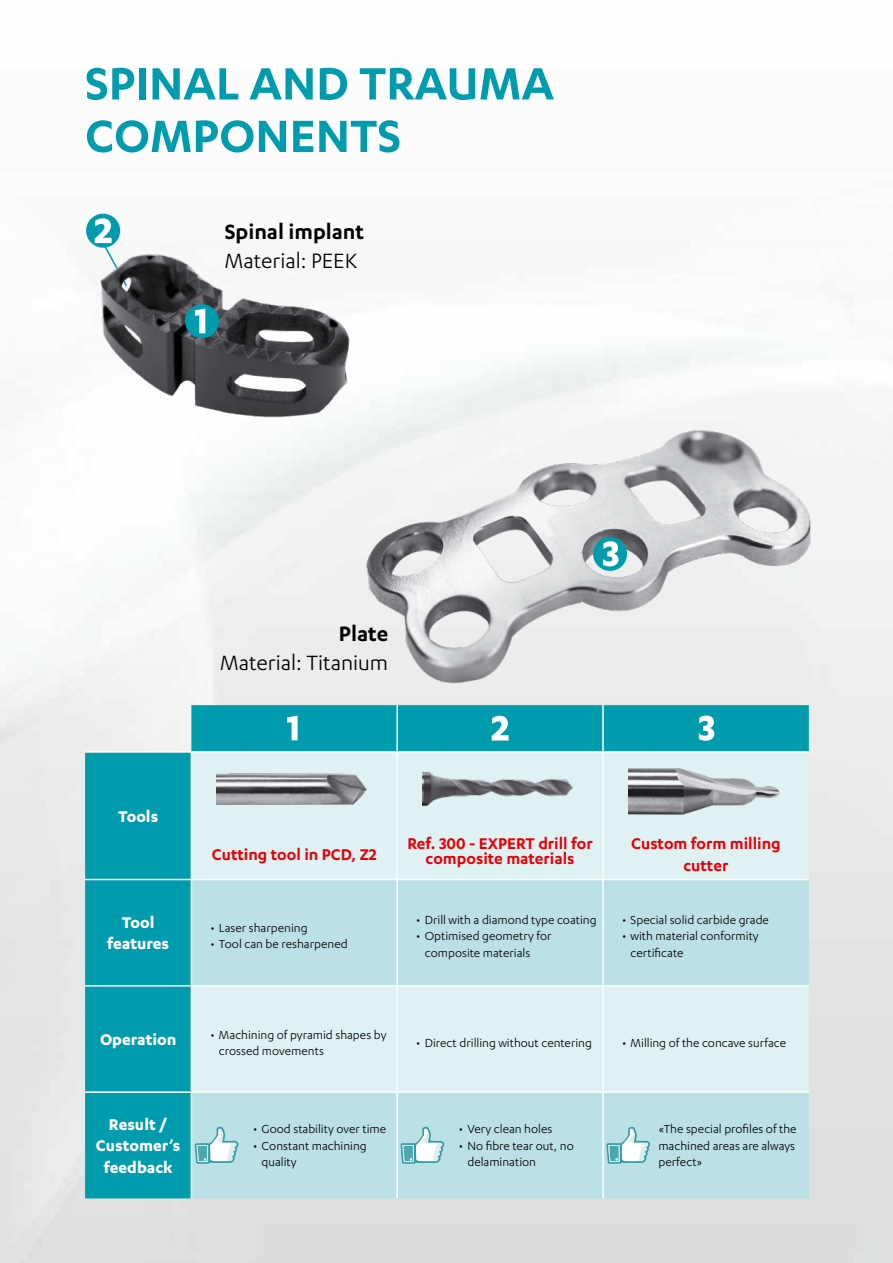
<style>
.page{position:relative;width:893px;height:1263px;background:#fff}
.page>*{position:absolute;margin:0;border:0;box-sizing:border-box;transform-origin:0 0}
.t1{font:600 52.5px/52.5px "Karbon";color:#009bac}
.t2{font:24px "Karbon";color:#000}
.t3{font:600 24px "Karbon";color:#000}
.t4{font:600 18px/15px "Karbon";color:#e60005;text-align:center}
.t5{font:700 18px/21.6px "Karbon";color:#fff;text-align:center}
.t6{font:13.5px/16.2px "Karbon";color:#000}
</style>
<div class="page">
<img style="left:0;top:213px;width:893px;height:1050px">
<svg style="left:85px;top:705px;width:724px;height:493px;background:#10a0b0"></svg>
<div style="left:192px;top:753px;width:617px;height:126px;background:#e0f1f3"></div>
<svg style="left:192px;top:880px;width:617px;height:318px;background:#c7e5ea"></svg>
<hr style="left:396px;top:705px;width:2px;height:46px;background:#fff">
<hr style="left:85px;top:751px;width:106px;height:2px;background:#fff">
<hr style="left:191px;top:751px;width:50px;height:2px;background:#fff">
<hr style="left:191px;top:753px;width:1px;height:63px;background:#fff">
<hr style="left:241px;top:751px;width:156px;height:2px;background:#fff">
<hr style="left:397px;top:751px;width:50px;height:2px;background:#fff">
<hr style="left:396px;top:753px;width:2px;height:63px;background:#fff">
<hr style="left:447px;top:751px;width:156px;height:2px;background:#fff">
<hr style="left:603px;top:751px;width:49px;height:2px;background:#fff">
<hr style="left:652px;top:751px;width:157px;height:2px;background:#fff">
<hr style="left:191px;top:816px;width:1px;height:63px;background:#fff">
<hr style="left:396px;top:816px;width:2px;height:63px;background:#fff">
<hr style="left:85px;top:879px;width:106px;height:1px;background:#fff">
<hr style="left:191px;top:879px;width:50px;height:1px;background:#fff">
<hr style="left:191px;top:880px;width:1px;height:105px;background:#fff">
<hr style="left:241px;top:879px;width:156px;height:1px;background:#fff">
<hr style="left:397px;top:879px;width:50px;height:1px;background:#fff">
<hr style="left:396px;top:880px;width:2px;height:105px;background:#fff">
<hr style="left:447px;top:879px;width:156px;height:1px;background:#fff">
<hr style="left:603px;top:879px;width:49px;height:1px;background:#fff">
<hr style="left:652px;top:879px;width:157px;height:1px;background:#fff">
<hr style="left:85px;top:985px;width:106px;height:1px;background:#fff">
<hr style="left:191px;top:985px;width:50px;height:1px;background:#fff">
<hr style="left:191px;top:986px;width:1px;height:105px;background:#fff">
<hr style="left:241px;top:985px;width:156px;height:1px;background:#fff">
<hr style="left:397px;top:985px;width:50px;height:1px;background:#fff">
<hr style="left:396px;top:986px;width:2px;height:105px;background:#fff">
<hr style="left:447px;top:985px;width:156px;height:1px;background:#fff">
<hr style="left:603px;top:985px;width:49px;height:1px;background:#fff">
<hr style="left:652px;top:985px;width:157px;height:1px;background:#fff">
<hr style="left:85px;top:1091px;width:106px;height:2px;background:#fff">
<hr style="left:191px;top:1091px;width:50px;height:2px;background:#fff">
<hr style="left:191px;top:1093px;width:1px;height:105px;background:#fff">
<hr style="left:241px;top:1091px;width:156px;height:2px;background:#fff">
<hr style="left:397px;top:1091px;width:50px;height:2px;background:#fff">
<hr style="left:396px;top:1093px;width:2px;height:105px;background:#fff">
<hr style="left:447px;top:1091px;width:156px;height:2px;background:#fff">
<hr style="left:603px;top:1091px;width:49px;height:2px;background:#fff">
<hr style="left:652px;top:1091px;width:157px;height:2px;background:#fff">
<hr style="left:602px;top:705px;width:2px;height:46px;background:#fff">
<hr style="left:602px;top:753px;width:2px;height:63px;background:#fff">
<hr style="left:602px;top:816px;width:2px;height:63px;background:#fff">
<hr style="left:602px;top:880px;width:2px;height:105px;background:#fff">
<hr style="left:602px;top:986px;width:2px;height:105px;background:#fff">
<hr style="left:602px;top:1093px;width:2px;height:105px;background:#fff">
<div style="left:277px;top:711px;width:34px;height:34px;background:#009bac;border-radius:50%"></div>
<svg style="left:287px;top:716px;width:11px;height:24px"></svg>
<div style="left:483px;top:711px;width:34px;height:34px;background:#009bac;border-radius:50%"></div>
<svg style="left:492px;top:716px;width:17px;height:24px"></svg>
<div style="left:689px;top:711px;width:34px;height:34px;background:#009bac;border-radius:50%"></div>
<svg style="left:699px;top:715px;width:15px;height:26px"></svg>
<img style="left:217px;top:771px;width:155px;height:37px">
<img style="left:423px;top:772px;width:151px;height:35px">
<img style="left:629px;top:764px;width:154px;height:50px">
<svg style="left:195px;top:1127px;width:43px;height:37px"></svg>
<svg style="left:401px;top:1127px;width:43px;height:37px"></svg>
<svg style="left:606px;top:1127px;width:44px;height:37px"></svg>
<img style="left:345px;top:410px;width:471px;height:283px">
<div style="left:593px;top:537px;width:34px;height:34px;background:#009bac;border-radius:50%"></div>
<svg style="left:603px;top:541px;width:15px;height:25px"></svg>
<div style="left:86px;top:214px;width:34px;height:34px;background:#009bac;border-radius:50%"></div>
<svg style="left:95px;top:218px;width:34px;height:26px"></svg>
<img style="left:91px;top:244px;width:269px;height:189px">
<div style="left:185px;top:304px;width:34px;height:34px;background:#009bac;border-radius:50%"></div>
<svg style="left:195px;top:309px;width:10px;height:24px"></svg>
<h1 class="t1" style="left:85px;top:55px;width:470px">SPINAL AND TRAUMA<br>COMPONENTS</h1>
<h2 class="t3" style="left:225px;top:218px;width:141px">Spinal implant</h2>
<h2 class="t2" style="left:225px;top:247px;width:134px">Material: PEEK</h2>
<h2 class="t3" style="left:339px;top:620px;width:51px">Plate</h2>
<h2 class="t2" style="left:220px;top:650px;width:169px">Material: Titanium</h2>
<h3 class="t5" style="left:118px;top:804px;width:42px">Tools</h3>
<h3 class="t4" style="left:212px;top:846px;width:166px">Cutting tool in PCD, Z2</h3>
<h3 class="t4" style="left:407px;top:836px;width:187px">Ref. 300 - EXPERT drill for composite materials</h3>
<h3 class="t4" style="left:631px;top:832px;width:151px;line-height:21.6px">Custom form milling cutter</h3>
<h3 class="t5" style="left:107px;top:911px;width:63px">Tool features</h3>
<p class="t6" style="left:210px;top:920px;width:99px">• Laser sharpening</p>
<p class="t6" style="left:210px;top:936px;width:139px">• Tool can be resharpened</p>
<p class="t6" style="left:416px;top:911px;width:182px">• Drill with a diamond type coating</p>
<p class="t6" style="left:425px;top:928px;width:128px;text-indent:-9px">• Optimised geometry for composite materials</p>
<p class="t6" style="left:622px;top:911px;width:148px">• Special solid carbide grade</p>
<p class="t6" style="left:631px;top:928px;width:130px;text-indent:-9px">• with material conformity certificate</p>
<h3 class="t5" style="left:100px;top:1028px;width:78px">Operation</h3>
<p class="t6" style="left:219px;top:1026px;width:169px;text-indent:-9px">• Machining of pyramid shapes by crossed movements</p>
<p class="t6" style="left:416px;top:1034px;width:177px">• Direct drilling without centering</p>
<p class="t6" style="left:622px;top:1034px;width:165px">• Milling of the concave surface</p>
<h3 class="t5" style="left:96px;top:1112px;width:86px">Result /<br>Customer’s feedback</h3>
<p class="t6" style="left:253px;top:1121px;width:135px">• Good stability over time</p>
<p class="t6" style="left:262px;top:1137px;width:107px;text-indent:-9px">• Constant machining quality</p>
<p class="t6" style="left:459px;top:1121px;width:95px">• Very clean holes</p>
<p class="t6" style="left:467px;top:1137px;width:108px;text-indent:-9px">• No fibre tear out, no delamination</p>
<p class="t6" style="left:658px;top:1121px;width:140px;text-align:justify">«The special profiles of the machined areas are always perfect»</p>
</div>
